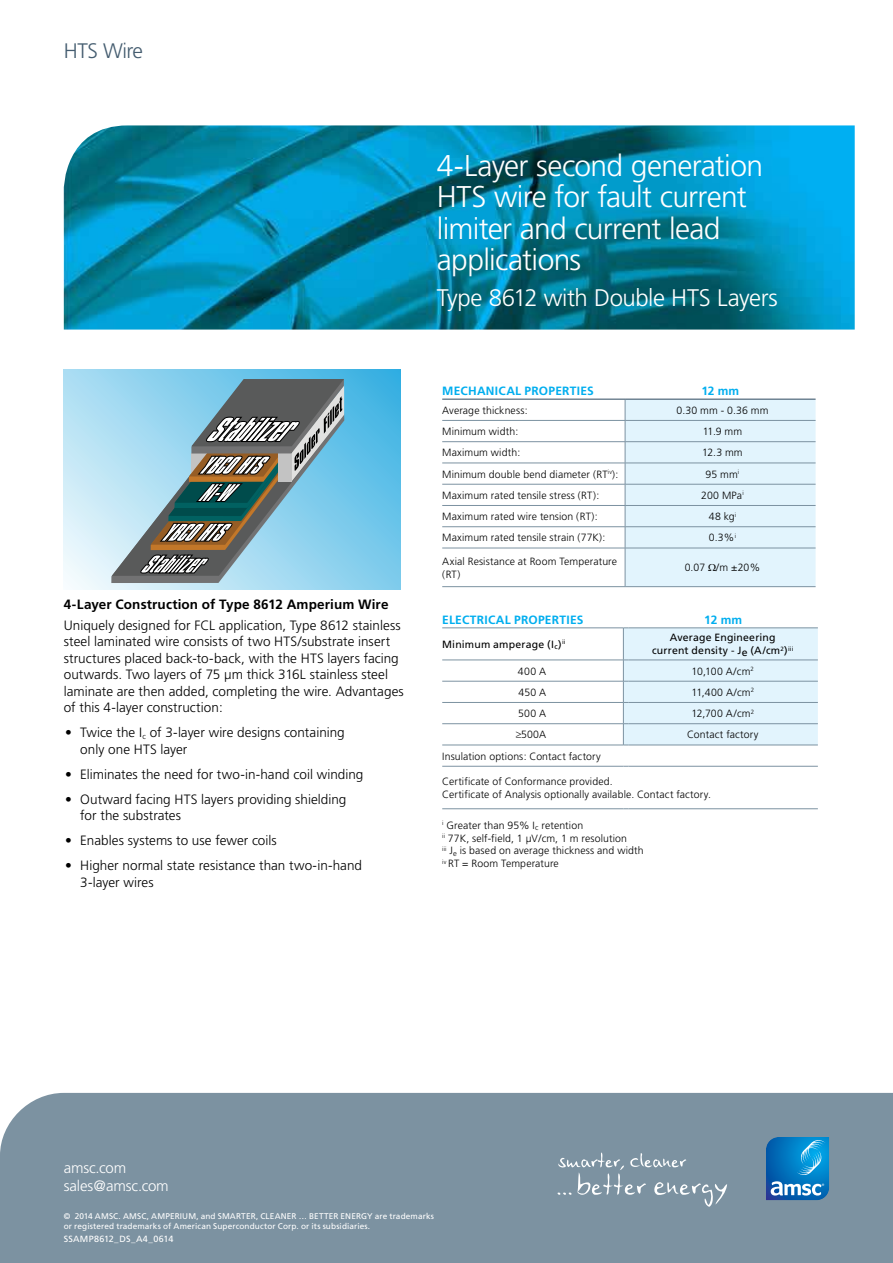
<style>
.page{position:relative;width:893px;height:1263px;background:#fff}
.page>*{position:absolute;margin:0;border:0;box-sizing:border-box;transform-origin:0 0}
.t1{font:300 30px/31.5px "Frutiger";letter-spacing:-.025em;color:#fff}
.t2{font:300 24px "Frutiger";letter-spacing:-.02em;color:#fff}
.t3{font:300 21px "Frutiger";letter-spacing:-.02em;color:#455d70}
.t4{font:300 15px/18px "Frutiger";letter-spacing:-.01em;color:#fff}
.t5{font:300 13.5px/16.5px "Frutiger";color:#000}
.t6{font:700 13.5px "Frutiger";letter-spacing:.01em;color:#000}
.t7{font:700 12px "Frutiger";letter-spacing:.02em;color:#00aeef}
.t8{font:300 10.5px/12.8px "Frutiger";letter-spacing:.01em;color:#000}
.t9{font:10.5px/12.8px "Frutiger";letter-spacing:.015em;color:#000;text-align:center}
.t10{font:9px "Frutiger";letter-spacing:.025em;color:#fff}
.t11{font:8.25px/9.8px "Frutiger";letter-spacing:.015em;color:#fff}
.t12{font:6.3px "Myriad Pro";color:#fff}
</style>
<div class="page">
<div style="left:0;top:1093px;width:893px;height:170px;background:#7c92a1"></div>
<img style="left:64px;top:125px;width:791px;height:205px">
<hr style="left:442px;top:420px;width:183px;height:1px;background:#7c92a1">
<hr style="left:442px;top:441px;width:183px;height:1px;background:#7c92a1">
<hr style="left:442px;top:463px;width:183px;height:1px;background:#7c92a1">
<hr style="left:442px;top:484px;width:183px;height:1px;background:#7c92a1">
<hr style="left:442px;top:505px;width:183px;height:1px;background:#7c92a1">
<hr style="left:442px;top:526px;width:183px;height:1px;background:#7c92a1">
<hr style="left:442px;top:548px;width:183px;height:1px;background:#7c92a1">
<hr style="left:442px;top:586px;width:183px;height:1px;background:#7c92a1">
<hr style="left:442px;top:399px;width:183px;height:1px;background:#455d70">
<hr style="left:442px;top:628px;width:181px;height:1px;background:#7c92a1">
<hr style="left:442px;top:660px;width:181px;height:1px;background:#7c92a1">
<hr style="left:442px;top:681px;width:181px;height:1px;background:#7c92a1">
<hr style="left:442px;top:702px;width:181px;height:1px;background:#7c92a1">
<hr style="left:442px;top:723px;width:181px;height:1px;background:#7c92a1">
<hr style="left:442px;top:745px;width:181px;height:1px;background:#7c92a1">
<svg style="left:623px;top:628px;width:195px;height:118px;background:#dbedf7"></svg>
<hr style="left:629px;top:745px;width:189px;height:1px;background:#7c92a1">
<hr style="left:442px;top:766px;width:181px;height:1px;background:#7c92a1">
<hr style="left:629px;top:766px;width:189px;height:1px;background:#7c92a1">
<hr style="left:442px;top:808px;width:181px;height:1px;background:#7c92a1">
<hr style="left:629px;top:808px;width:189px;height:1px;background:#7c92a1">
<svg style="left:64px;top:370px;width:336px;height:219px;background:#91d3ee"></svg>
<svg style="left:111px;top:379px;width:233px;height:204px;background:#84a3ac"></svg>
<svg style="left:557px;top:1152px;width:170px;height:55px;background:#889caa"></svg>
<svg style="left:766px;top:1137px;width:63px;height:63px;background:#2387c7"></svg>
<svg style="left:625px;top:399px;width:191px;height:188px;background:#dceff8"></svg>
<h3 class="t3" style="left:64px;top:42px;width:81px">HTS Wire</h3>
<p class="t6" style="left:64px;top:599px;width:326px">4-Layer Construction of Type 8612 Amperium Wire</p>
<p class="t5" style="left:64px;top:618px;width:342px">Uniquely designed for FCL application, Type 8612 stainless steel laminated wire consists of two HTS/substrate insert structures placed back-to-back, with the HTS layers facing outwards. Two layers of 75 µm thick 316L stainless steel laminate are then added, completing the wire. Advantages of this 4-layer construction:</p>
<p class="t5" style="left:80px;top:725px;width:266px;text-indent:-15px">• Twice the I<sub>c</sub> of 3-layer wire designs containing only one HTS layer</p>
<p class="t5" style="left:65px;top:767px;width:300px">• Eliminates the need for two-in-hand coil winding</p>
<p class="t5" style="left:80px;top:792px;width:268px;text-indent:-15px">• Outward facing HTS layers providing shielding for the substrates</p>
<p class="t5" style="left:65px;top:833px;width:213px">• Enables systems to use fewer coils</p>
<p class="t5" style="left:80px;top:858px;width:283px;text-indent:-15px">• Higher normal state resistance than two-in-hand<br>3-layer wires</p>
<h1 class="t1" style="left:437px;top:152px;width:328px">4-Layer second generation<br>HTS wire for fault current limiter and current lead applications</h1>
<h2 class="t2" style="left:437px;top:288px;width:342px">Type 8612 with Double HTS Layers</h2>
<p class="t7" style="left:442px;top:386px;width:153px">MECHANICAL PROPERTIES</p>
<p class="t7" style="left:701px;top:386px;width:39px">12 mm</p>
<p class="t8" style="left:442px;top:404px;width:87px">Average thickness:</p>
<p class="t8" style="left:676px;top:404px;width:94px">0.30 mm - 0.36 mm</p>
<p class="t8" style="left:442px;top:426px;width:78px">Minimum width:</p>
<p class="t8" style="left:703px;top:426px;width:41px">11.9 mm</p>
<p class="t8" style="left:442px;top:447px;width:80px">Maximum width:</p>
<p class="t8" style="left:702px;top:447px;width:42px">12.3 mm</p>
<p class="t8" style="left:442px;top:468px;width:178px">Minimum double bend diameter (RT<sup>iv</sup>):</p>
<p class="t8" style="left:706px;top:468px;width:35px">95 mm<sup>i</sup></p>
<p class="t8" style="left:442px;top:489px;width:159px">Maximum rated tensile stress (RT):</p>
<p class="t8" style="left:701px;top:489px;width:44px">200 MPa<sup>i</sup></p>
<p class="t8" style="left:442px;top:511px;width:157px">Maximum rated wire tension (RT):</p>
<p class="t8" style="left:709px;top:511px;width:29px">48 kg<sup>i</sup></p>
<p class="t8" style="left:442px;top:532px;width:165px">Maximum rated tensile strain (77K):</p>
<p class="t8" style="left:709px;top:532px;width:29px">0.3%<sup>i</sup></p>
<p class="t8" style="left:442px;top:556px;width:176px">Axial Resistance at Room Temperature (RT)</p>
<p class="t8" style="left:685px;top:562px;width:77px">0.07 /m ±20%</p>
<p class="t7" style="left:442px;top:614px;width:143px">ELECTRICAL PROPERTIES</p>
<p class="t7" style="left:704px;top:614px;width:39px">12 mm</p>
<p class="t9" style="left:442px;top:639px;width:125px">Minimum amperage (I<sub>c</sub>)<sup>ii</sup></p>
<p class="t9" style="left:652px;top:632px;width:143px">Average Engineering current density - Je (A/cm<sup>2</sup>)<sup>iii</sup></p>
<p class="t8" style="left:518px;top:665px;width:30px">400 A</p>
<p class="t8" style="left:692px;top:665px;width:64px">10,100 A/cm<sup>2</sup></p>
<p class="t8" style="left:519px;top:686px;width:29px">450 A</p>
<p class="t8" style="left:691px;top:686px;width:64px">11,400 A/cm<sup>2</sup></p>
<p class="t8" style="left:518px;top:708px;width:30px">500 A</p>
<p class="t8" style="left:691px;top:708px;width:64px">12,700 A/cm<sup>2</sup></p>
<p class="t8" style="left:516px;top:729px;width:32px">≥500A</p>
<p class="t8" style="left:687px;top:729px;width:73px">Contact factory</p>
<p class="t8" style="left:442px;top:750px;width:160px">Insulation options: Contact factory</p>
<p class="t8" style="left:442px;top:776px;width:270px">Certificate of Conformance provided.<br>Certificate of Analysis optionally available. Contact factory.</p>
<p class="t8" style="left:442px;top:820px;width:203px"><sup>i</sup> Greater than 95% I<sub>c</sub> retention<br><sup>ii</sup> 77K, self-field, 1 µV/cm, 1 m resolution<br><sup>iii</sup> J<sub>e</sub> is based on average thickness and width <sup>iv</sup> RT = Room Temperature</p>
<h3 class="t4" style="left:64px;top:1160px;width:107px">amsc.com sales@amsc.com</h3>
<p class="t11" style="left:64px;top:1212px;width:372px">© 2014 AMSC. AMSC, AMPERIUM, and SMARTER, CLEANER … BETTER ENERGY are trademarks or registered trademarks of American Superconductor Corp. or its subsidiaries.</p>
<p class="t10" style="left:64px;top:1235px;width:111px">SSAMP8612_DS_A4_0614</p>
<p class="t12" style="left:822px;top:1182px;width:4px">®</p>
</div>
